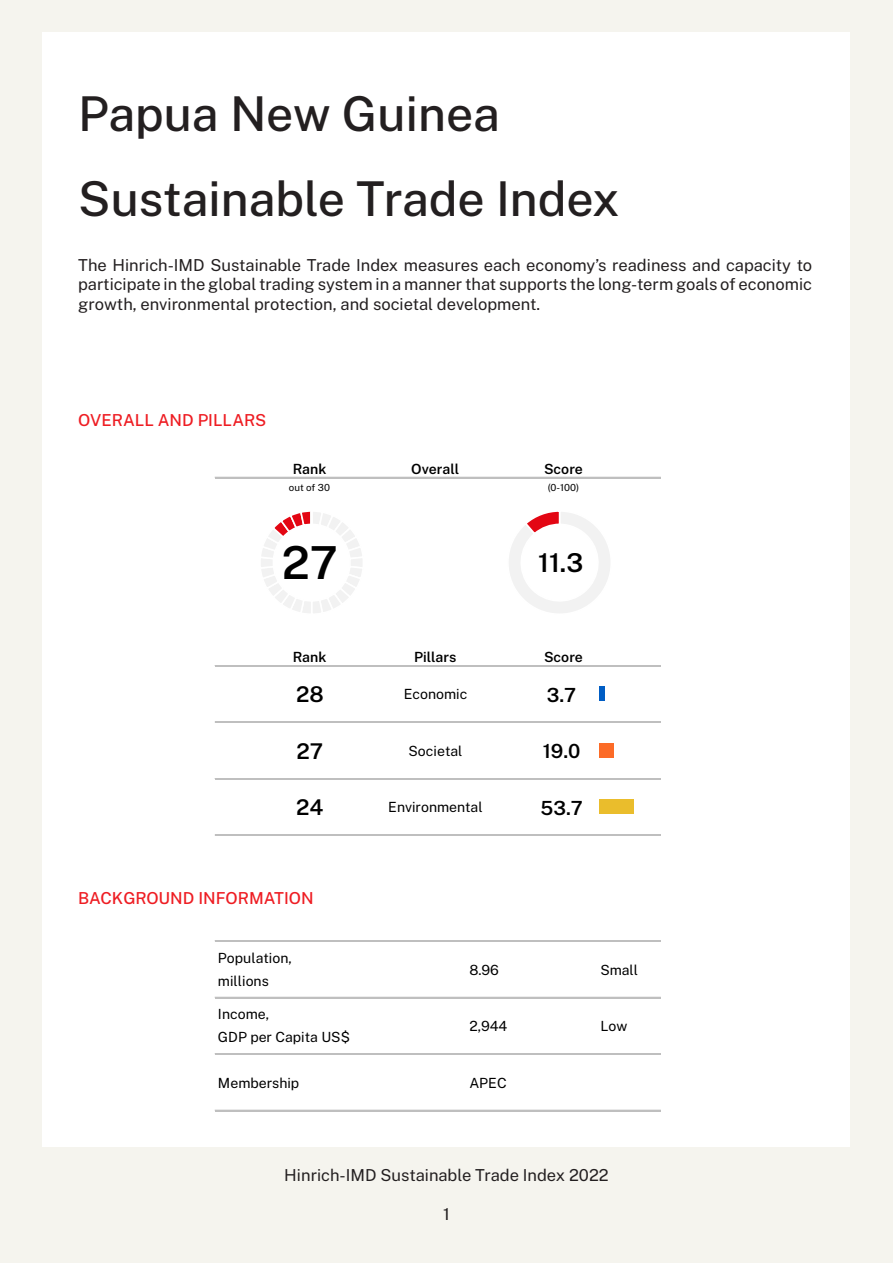
<style>
.page{position:relative;width:893px;height:1263px;background:#f5f4ee}
.page>*{position:absolute;margin:0;border:0;box-sizing:border-box;transform-origin:0 0}
.text_body_copy{font:500 48px "Public Sans";color:#231f20}
.t1{font:600 45.45px "Public Sans";color:#000}
.t2{font:600 25.95px "Public Sans";color:#000}
.t3{font:600 21.75px "Public Sans";color:#000}
.t4{font:600 19.5px "Public Sans";color:#000}
.text_body{font:16.5px/19.5px "Public Sans";color:#231f20;text-align:justify}
.t5{font:500 16.5px "Public Sans";color:#ee1d23}
.t6{font:13.95px/23px "Public Sans";color:#000}
.t7{font:600 13.95px "Public Sans";color:#000}
.t8{font:9.75px "Public Sans";color:#000}
</style>
<div class="page">
<div style="left:43px;top:32px;width:807px;height:1114px;background:#fff"></div>
<div style="left:599px;top:686px;width:5px;height:15px;background:#005dc4"></div>
<div style="left:599px;top:743px;width:14px;height:14px;background:#fc6b27"></div>
<div style="left:599px;top:799px;width:35px;height:15px;background:#eabd2c"></div>
<hr style="left:215px;top:477px;width:445px;height:1px;background:#bfbfbf">
<hr style="left:215px;top:665px;width:445px;height:1px;background:#bfbfbf">
<hr style="left:215px;top:722px;width:445px;height:1px;background:#bfbfbf">
<hr style="left:215px;top:778px;width:445px;height:1px;background:#bfbfbf">
<hr style="left:215px;top:835px;width:445px;height:1px;background:#bfbfbf">
<svg style="left:261px;top:511px;width:101px;height:102px"></svg>
<svg style="left:509px;top:511px;width:101px;height:102px"></svg>
<hr style="left:215px;top:940px;width:445px;height:1px;background:#bfbfbf">
<hr style="left:215px;top:941px;width:445px;height:1px;background:#bfbfbf">
<hr style="left:215px;top:997px;width:445px;height:1px;background:#bfbfbf">
<hr style="left:215px;top:1053px;width:445px;height:2px;background:#bfbfbf">
<hr style="left:215px;top:1110px;width:445px;height:1px;background:#bfbfbf">
<p class="text_body_copy" style="left:78px;top:81px;width:423px">Papua New Guinea</p>
<p class="text_body_copy" style="left:78px;top:166px;width:543px">Sustainable Trade Index</p>
<p class="text_body" style="left:78px;top:255px;width:735px">The Hinrich-IMD Sustainable Trade Index measures each economy’s readiness and capacity to participate in the global trading system in a manner that supports the long-term goals of economic growth, environmental protection, and societal development.</p>
<h3 class="t5" style="left:78px;top:409px;width:190px">OVERALL AND PILLARS</h3>
<p class="t7" style="left:293px;top:459px;width:35px">Rank</p>
<p class="t7" style="left:411px;top:459px;width:50px">Overall</p>
<p class="t7" style="left:544px;top:459px;width:40px">Score</p>
<p class="t8" style="left:289px;top:481px;width:43px">out of 30</p>
<p class="t8" style="left:548px;top:481px;width:33px">(0-100)</p>
<p class="t1" style="left:282px;top:532px;width:58px">27</p>
<p class="t2" style="left:538px;top:545px;width:47px">11.3</p>
<p class="t7" style="left:293px;top:647px;width:35px">Rank</p>
<p class="t7" style="left:414px;top:647px;width:44px">Pillars</p>
<p class="t7" style="left:544px;top:647px;width:40px">Score</p>
<p class="t3" style="left:296px;top:680px;width:29px">28</p>
<p class="t6" style="left:404px;top:682px;width:65px">Economic</p>
<p class="t4" style="left:547px;top:681px;width:31px">3.7</p>
<p class="t3" style="left:296px;top:736px;width:28px">27</p>
<p class="t6" style="left:409px;top:739px;width:55px">Societal</p>
<p class="t4" style="left:543px;top:738px;width:39px">19.0</p>
<p class="t3" style="left:296px;top:793px;width:29px">24</p>
<p class="t6" style="left:388px;top:795px;width:96px">Environmental</p>
<p class="t4" style="left:540px;top:794px;width:44px">53.7</p>
<h3 class="t5" style="left:78px;top:887px;width:237px">BACKGROUND INFORMATION</h3>
<p class="t6" style="left:218px;top:946px;width:75px">Population, millions</p>
<p class="t6" style="left:218px;top:1002px;width:133px">Income,<br>GDP per Capita US$</p>
<p class="t6" style="left:469px;top:958px;width:31px">8.96</p>
<p class="t6" style="left:600px;top:958px;width:39px">Small</p>
<p class="t6" style="left:469px;top:1014px;width:40px">2,944</p>
<p class="t6" style="left:600px;top:1014px;width:28px">Low</p>
<p class="t6" style="left:218px;top:1071px;width:83px">Membership</p>
<p class="t6" style="left:469px;top:1071px;width:39px">APEC</p>
<p class="text_body" style="left:284px;top:1164px;width:326px">Hinrich-IMD Sustainable Trade Index 2022</p>
<p class="text_body" style="left:443px;top:1203px;width:8px">1</p>
</div>
